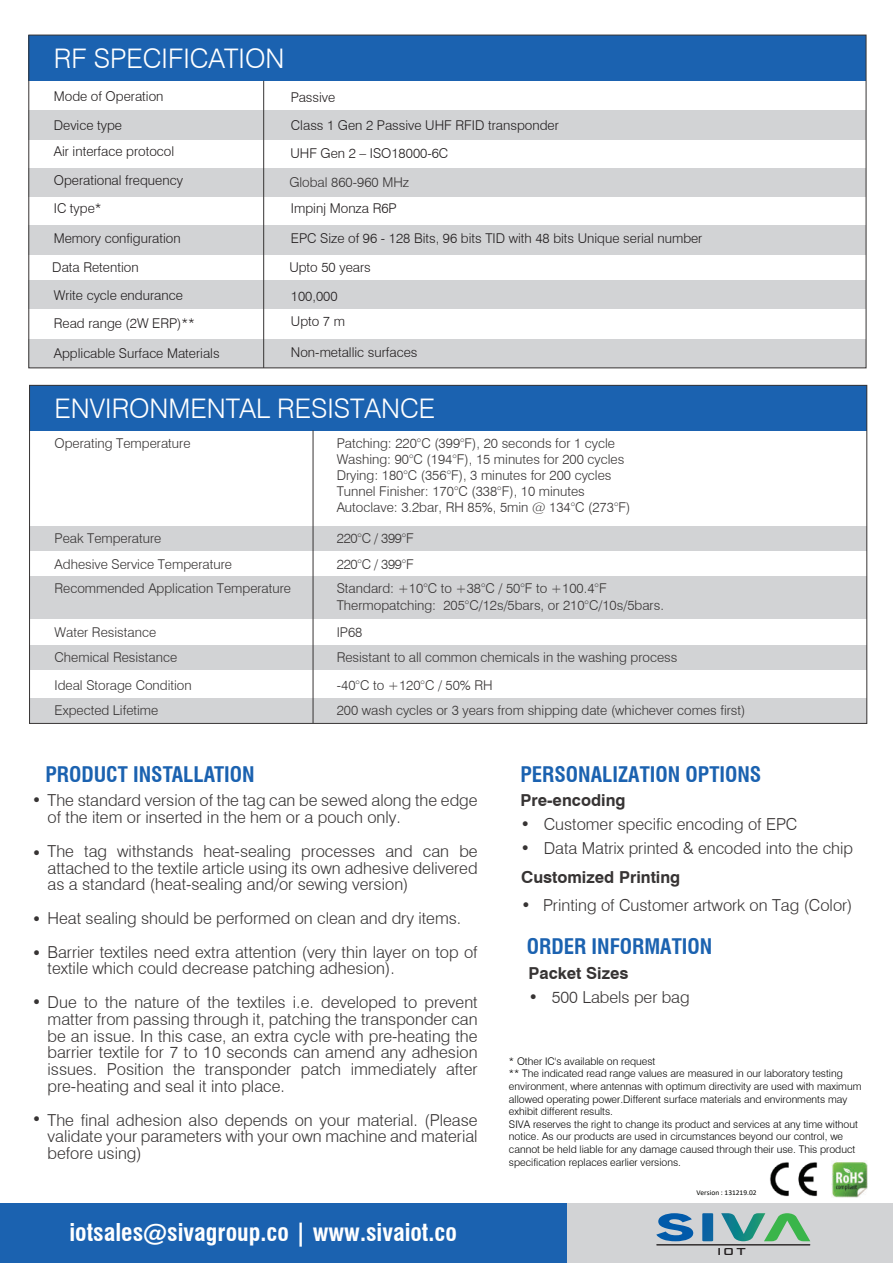
<style>
.page{position:relative;width:893px;height:1263px;background:#fff}
.page>*{position:absolute;margin:0;border:0;box-sizing:border-box;transform-origin:0 0}
.t1{font:300 27px "Swiss 721 BT";color:#fff}
.t2{font:700 condensed 24px "Swiss 721 BT";color:#fff}
.t3{font:700 condensed 21px "Swiss 721 BT";color:#1b62b0}
.t4{font:300 16.5px/16.8px "Swiss 721 BT";color:#373434}
.t5{font:700 16.5px "Swiss 721 BT";color:#373434}
.t6{font:16.5px "Swiss 721 BT";color:#373434}
.t7{font:300 13.5px/16.2px "Swiss 721 BT";color:#373434}
.t8{font:300 13.5px/26.4px "Swiss 721 BT";color:#221e1f}
.t9{font:300 13.5px "Swiss 721 BT";color:#231f20}
.t10{font:300 10.5px/12.6px "Swiss 721 BT";color:#050504}
.t11{font:9.45px "Venus Rising Rg";color:#231f20}
.t12{font:7.35px "Calibri";color:#050604}
.s1{font-weight:400}
.s2{font-weight:700}
</style>
<div class="page">
<div style="left:29px;top:280px;width:837px;height:28px;background:#d2d3d5"></div>
<div style="left:29px;top:340px;width:837px;height:28px;background:#d2d3d5"></div>
<div style="left:29px;top:35px;width:837px;height:46px;background:#1b62b0"></div>
<div style="left:29px;top:110px;width:837px;height:30px;background:#d2d3d5"></div>
<div style="left:29px;top:168px;width:837px;height:29px;background:#d2d3d5"></div>
<div style="left:29px;top:225px;width:837px;height:30px;background:#d2d3d5"></div>
<hr style="left:263px;top:81px;width:1px;height:287px;background:#373434">
<div style="left:30px;top:577px;width:837px;height:42px;background:#d2d3d5"></div>
<div style="left:30px;top:526px;width:837px;height:25px;background:#d2d3d5"></div>
<div style="left:30px;top:645px;width:837px;height:25px;background:#d2d3d5"></div>
<div style="left:30px;top:698px;width:837px;height:25px;background:#d2d3d5"></div>
<div style="left:30px;top:385px;width:837px;height:46px;background:#1b62b0"></div>
<hr style="left:313px;top:430px;width:1px;height:293px;background:#373434">
<img style="left:831px;top:1160px;width:37px;height:37px">
<img style="left:770px;top:1162px;width:48px;height:35px">
<div style="left:0;top:1203px;width:568px;height:60px;background:#1b62b0"></div>
<div style="left:568px;top:1203px;width:325px;height:60px;background:#d2d3d5"></div>
<svg style="left:656px;top:1213px;width:37px;height:28px"></svg>
<svg style="left:721px;top:1213px;width:89px;height:28px"></svg>
<svg style="left:702px;top:1213px;width:11px;height:28px"></svg>
<hr style="left:656px;top:1244px;width:154px;height:1px;background:#231f20">
<h1 class="t1" style="left:54px;top:42px;width:232px">RF SPECIFICATION</h1>
<p class="t8" style="left:54px;top:83px;width:111px">Mode of Operation</p>
<p class="t8" style="left:291px;top:84px;width:46px">Passive</p>
<p class="t8" style="left:54px;top:112px;width:122px">Device type<br>Air interface protocol</p>
<p class="t8" style="left:54px;top:166px;width:131px;line-height:28.2px">Operational frequency<br>IC type*</p>
<p class="t8" style="left:54px;top:225px;width:128px">Memory configuration</p>
<p class="t8" style="left:290px;top:111px;width:270px;line-height:27.9px">Class 1 Gen 2 Passive UHF RFID transponder<br>UHF Gen 2 – ISO18000-6C</p>
<p class="t7" style="left:289px;top:173px;width:121px">Global 860-960 MHz</p>
<p class="t8" style="left:291px;top:195px;width:107px">Impinj Monza R6P</p>
<p class="t8" style="left:291px;top:225px;width:413px">EPC Size of 96 - 128 Bits, 96 bits TID with 48 bits Unique serial number</p>
<p class="t9" style="left:52px;top:259px;width:88px">Data Retention</p>
<p class="t9" style="left:289px;top:259px;width:83px">Upto 50 years</p>
<p class="t8" style="left:54px;top:282px;width:131px">Write cycle endurance</p>
<p class="t8" style="left:291px;top:283px;width:48px">100,000</p>
<p class="t8" style="left:54px;top:309px;width:167px;line-height:29.4px">Read range (2W ERP)**<br>Applicable Surface Materials</p>
<p class="t8" style="left:291px;top:308px;width:56px">Upto 7 m</p>
<p class="t8" style="left:291px;top:339px;width:128px">Non-metallic surfaces</p>
<h1 class="t1" style="left:55px;top:392px;width:382px">ENVIRONMENTAL RESISTANCE</h1>
<p class="t7" style="left:337px;top:435px;width:295px">Patching: 220°C (399°F), 20 seconds for 1 cycle Washing: 90°C (194°F), 15 minutes for 200 cycles Drying: 180°C (356°F), 3 minutes for 200 cycles Tunnel Finisher: 170°C (338°F), 10 minutes Autoclave: 3.2bar, RH 85%, 5min @ 134°C (273°F)</p>
<p class="t7" style="left:55px;top:435px;width:137px">Operating Temperature</p>
<p class="t7" style="left:55px;top:529px;width:108px">Peak Temperature</p>
<p class="t7" style="left:55px;top:552px;width:238px;line-height:24px">Adhesive Service Temperature<br>Recommended Application Temperature</p>
<p class="t7" style="left:337px;top:529px;width:78px">220°C / 399°F</p>
<p class="t7" style="left:337px;top:556px;width:78px">220°C / 399°F</p>
<p class="t7" style="left:337px;top:580px;width:329px">Standard: +10°C to +38°C / 50°F to +100.4°F<br>Thermopatching: 205°C/12s/5bars, or 210°C/10s/5bars.</p>
<p class="t7" style="left:55px;top:624px;width:103px">Water Resistance</p>
<p class="t7" style="left:337px;top:624px;width:27px">IP68</p>
<p class="t7" style="left:55px;top:649px;width:124px">Chemical Resistance</p>
<p class="t7" style="left:337px;top:649px;width:342px">Resistant to all common chemicals in the washing process</p>
<p class="t7" style="left:55px;top:677px;width:139px">Ideal Storage Condition</p>
<p class="t7" style="left:337px;top:677px;width:157px">-40°C to +120°C / 50% RH</p>
<p class="t7" style="left:55px;top:702px;width:105px">Expected Lifetime</p>
<p class="t7" style="left:337px;top:702px;width:410px">200 wash cycles or 3 years from shipping date (whichever comes first)</p>
<p class="t3" style="left:46px;top:761px;width:211px">PRODUCT INSTALLATION</p>
<p class="t4" style="left:48px;top:800px;width:431px;line-height:33.6px">of the item or inserted in the hem or a pouch only.<br>The tag withstands heat-sealing processes and can be</p>
<p class="t4" style="left:48px;top:859px;width:432px">attached to the textile article using its own adhesive delivered as a standard (heat-sealing and/or sewing version)</p>
<p class="t4" style="left:32px;top:792px;width:447px"><span class="s1">•</span> The standard version of the tag can be sewed along the edge</p>
<p class="t6" style="left:32px;top:843px;width:11px">•</p>
<p class="t4" style="left:32px;top:909px;width:431px"><span class="s1">•</span> Heat sealing should be performed on clean and dry items.</p>
<p class="t4" style="left:32px;top:943px;width:447px"><span class="s1">•</span> Barrier textiles need extra attention (very thin layer on top of</p>
<p class="t4" style="left:32px;top:993px;width:447px"><span class="s1">•</span> Due to the nature of the textiles i.e. developed to prevent</p>
<p class="t4" style="left:48px;top:960px;width:349px">textile which could decrease patching adhesion).</p>
<p class="t4" style="left:48px;top:1010px;width:432px;text-align:justify">matter from passing through it, patching the transponder can be an issue. In this case, an extra cycle with pre-heating the barrier textile for 7 to 10 seconds can amend any adhesion issues. Position the transponder patch immediately after pre-heating and seal it into place.</p>
<p class="t4" style="left:48px;top:1128px;width:432px">validate your parameters with your own machine and material before using)</p>
<p class="t4" style="left:32px;top:1111px;width:447px"><span class="s1">•</span> The final adhesion also depends on your material. (Please</p>
<h2 class="t2" style="left:69px;top:1218px;width:389px">iotsales@sivagroup.co | www.sivaiot.co</h2>
<p class="t3" style="left:520px;top:761px;width:243px">PERSONALIZATION OPTIONS</p>
<p class="t5" style="left:520px;top:790px;width:107px">Pre-encoding</p>
<p class="t4" style="left:520px;top:816px;width:279px"><span class="s1">•</span> Customer specific encoding of EPC</p>
<p class="t4" style="left:520px;top:833px;width:334px;line-height:29.1px"><span class="s1">•</span> Data Matrix printed &amp; encoded into the chip<br><span class="s2">Customized Printing</span></p>
<p class="t4" style="left:521px;top:896px;width:333px"><span class="s1">•</span> Printing of Customer artwork on Tag (Color)</p>
<p class="t3" style="left:527px;top:934px;width:187px">ORDER INFORMATION</p>
<p class="t5" style="left:528px;top:963px;width:102px">Packet Sizes</p>
<p class="t4" style="left:528px;top:989px;width:163px"><span class="s1">•</span> 500 Labels per bag</p>
<p class="t10" style="left:509px;top:1055px;width:354px">* Other IC's available on request<br>** The indicated read range values are measured in our laboratory testing environment, where antennas with optimum directivity are used with maximum allowed operating power.Different surface materials and environments may exhibit different results.<br>SIVA reserves the right to change its product and services at any time without notice. As our products are used in circumstances beyond our control, we cannot be held liable for any damage caused through their use. This product specification replaces earlier versions.</p>
<p class="t12" style="left:696px;top:1188px;width:62px">Version : 131219.02</p>
<p class="t11" style="left:718px;top:1245px;width:29px">I0T</p>
</div>
